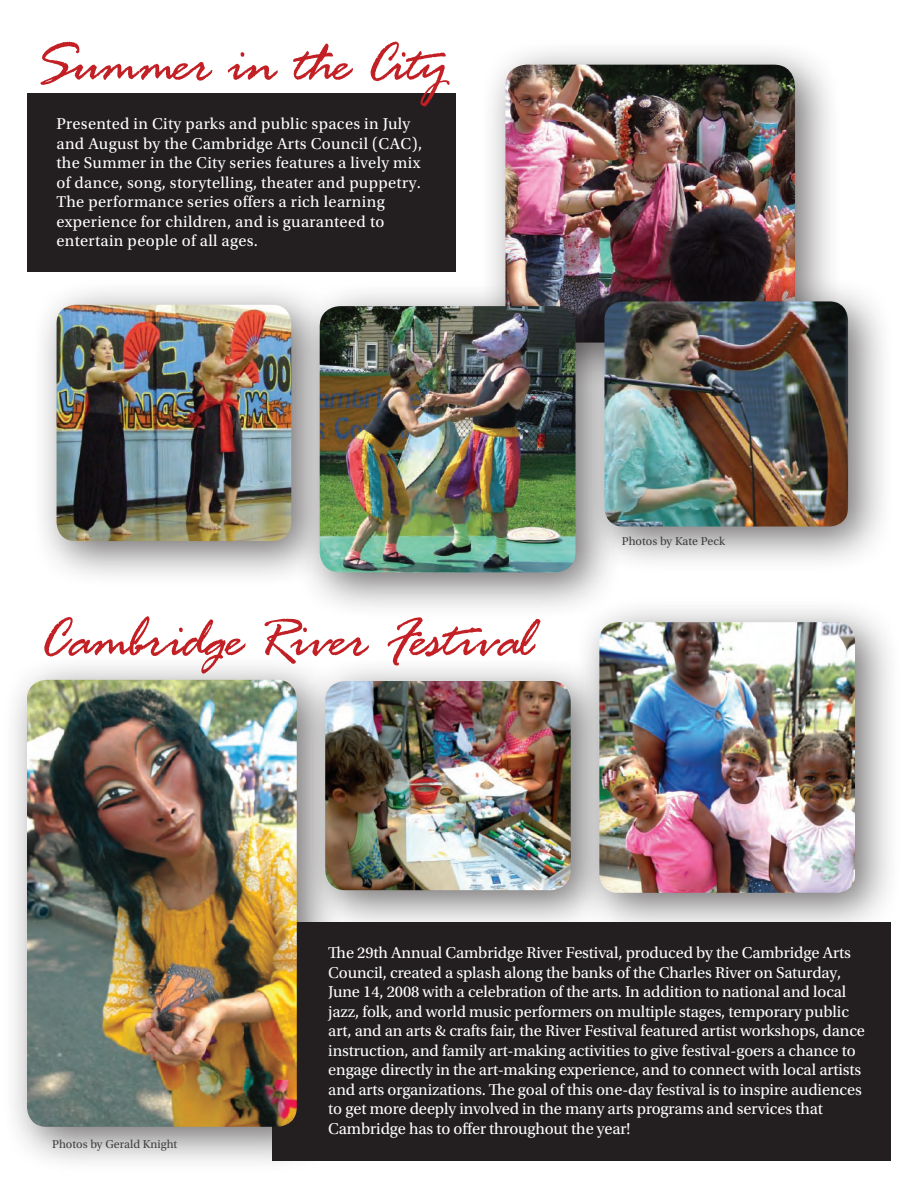
<style>
.page{position:relative;width:918px;height:1188px;background:#fff}
.page>*{position:absolute;margin:0;border:0;box-sizing:border-box;transform-origin:0 0}
.t1{font:60px "Rage Italic Plain";color:#c22025}
.t2{font:16.5px/19.5px "Utopia Std";letter-spacing:-.005em;color:#fff}
.t3{font:16.5px/19.5px "Utopia Std";letter-spacing:.02em;color:#fff}
.t4{font:12px "Utopia Std";color:#3e3e3f}
</style>
<div class="page">
<div style="left:27px;top:93px;width:429px;height:179px;background:#231f20"></div>
<div style="left:477px;top:37px;width:376px;height:362px;background:#231f20;opacity:.65"></div>
<img style="left:505px;top:65px;width:290px;height:213px">
<div style="left:29px;top:277px;width:319px;height:322px;background:#231f20;opacity:.65"></div>
<img style="left:57px;top:305px;width:234px;height:236px">
<div style="left:292px;top:278px;width:341px;height:352px;background:#231f20;opacity:.65"></div>
<img style="left:320px;top:306px;width:256px;height:266px">
<div style="left:576px;top:273px;width:329px;height:311px;background:#231f20;opacity:.65"></div>
<img style="left:604px;top:301px;width:244px;height:226px">
<div style="left:272px;top:923px;width:619px;height:238px;background:#231f20"></div>
<div style="left:0;top:652px;width:353px;height:531px;background:#231f20;opacity:.65"></div>
<img style="left:27px;top:680px;width:270px;height:447px">
<div style="left:571px;top:594px;width:342px;height:357px;background:#231f20;opacity:.65"></div>
<img style="left:599px;top:622px;width:256px;height:271px">
<div style="left:297px;top:653px;width:331px;height:294px;background:#231f20;opacity:.65"></div>
<img style="left:325px;top:681px;width:246px;height:209px">
<h1 class="t1" style="left:38px;top:37px;width:408px">Summer in the City</h1>
<p class="t3" style="left:56px;top:114px;width:367px">Presented in City parks and public spaces in July and August by the Cambridge Arts Council (CAC), the Summer in the City series features a lively mix of dance, song, storytelling, theater and puppetry.<br>The performance series offers a rich learning experience for children, and is guaranteed to entertain people of all ages.</p>
<h1 class="t1" style="left:40px;top:612px;width:495px">Cambridge River Festival</h1>
<p class="t4" style="left:622px;top:535px;width:105px">Photos by Kate Peck</p>
<p class="t4" style="left:52px;top:1137px;width:127px">Photos by Gerald Knight</p>
<p class="t2" style="left:328px;top:943px;width:538px">The 29th Annual Cambridge River Festival, produced by the Cambridge Arts Council, created a splash along the banks of the Charles River on Saturday, June 14, 2008 with a celebration of the arts. In addition to national and local jazz, folk, and world music performers on multiple stages, temporary public art, and an arts &amp; crafts fair, the River Festival featured artist workshops, dance instruction, and family art-making activities to give festival-goers a chance to engage directly in the art-making experience, and to connect with local artists and arts organizations. The goal of this one-day festival is to inspire audiences to get more deeply involved in the many arts programs and services that Cambridge has to offer throughout the year!</p>
</div>
